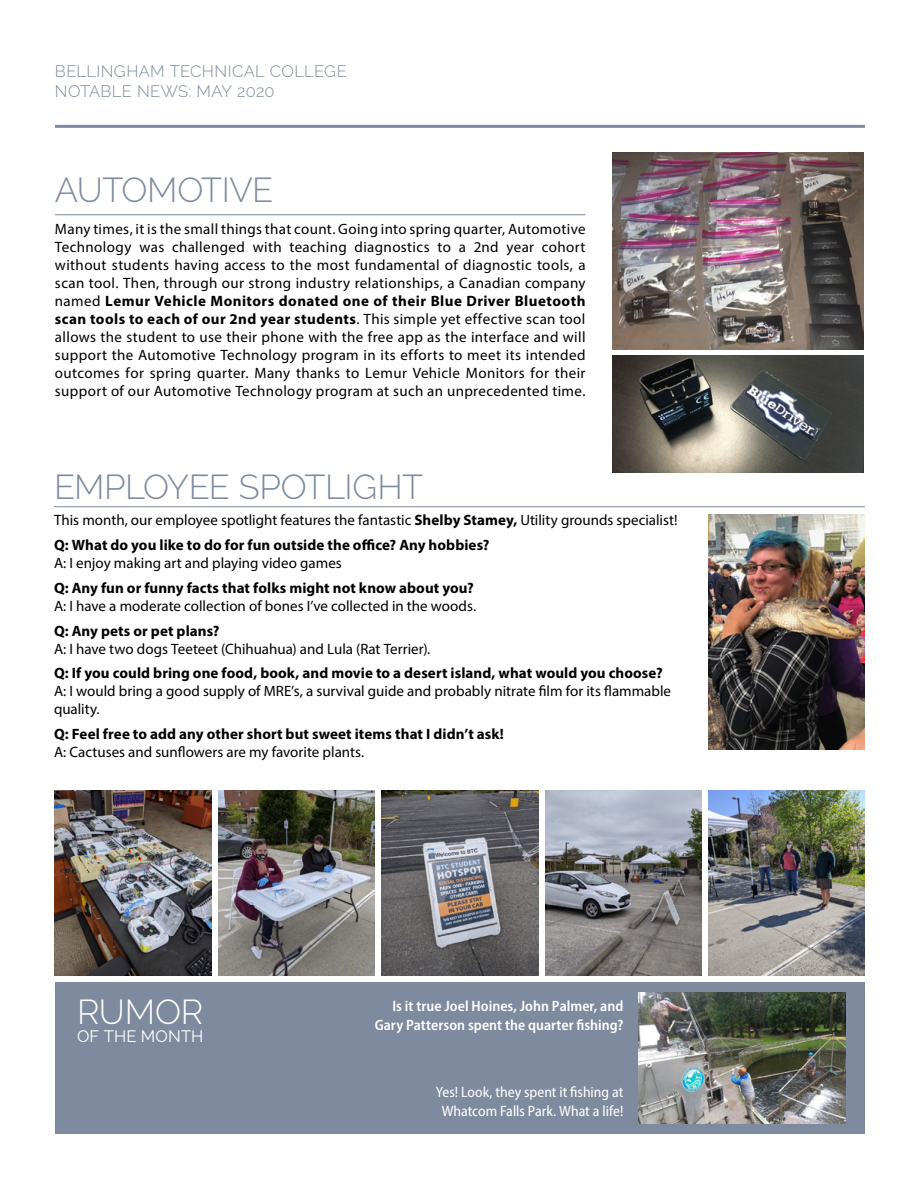
<style>
.page{position:relative;width:918px;height:1188px;background:#fff}
.page>*{position:absolute;margin:0;border:0;box-sizing:border-box;transform-origin:0 0}
.t1{font:300 34.5px "Raleway";letter-spacing:-.015em;color:#7e8b9e}
.t2{font:300 34.5px "Raleway";letter-spacing:-.005em;color:#fff}
.t3{font:300 16.5px/19.8px "Raleway";letter-spacing:.02em;color:#7e8b9e}
.t4{font:16.5px "Raleway";letter-spacing:.01em;color:#fff}
.t5{font:15px/18px "Myriad Pro";color:#000}
.t6{font:700 15px "Myriad Pro";letter-spacing:.005em;color:#000}
.t7{font:600 semi-condensed 15px/19px "Myriad Pro";letter-spacing:.005em;color:#fff;text-align:right}
.t8{font:semi-condensed 15px/19px "Myriad Pro";color:#fff;text-align:center}
.s1{font-weight:700}
</style>
<div class="page">
<hr style="left:54px;top:506px;width:811px;height:1px;background:#7e8b9e">
<img style="left:709px;top:514px;width:156px;height:235px">
<hr style="left:55px;top:125px;width:810px;height:3px;background:#7e8b9e">
<div style="left:55px;top:983px;width:810px;height:151px;background:#7e8b9e"></div>
<hr style="left:55px;top:214px;width:531px;height:1px;background:#7e8b9e">
<img style="left:613px;top:355px;width:251px;height:118px">
<img style="left:613px;top:152px;width:251px;height:198px">
<img style="left:709px;top:790px;width:156px;height:185px">
<img style="left:218px;top:790px;width:157px;height:185px">
<img style="left:545px;top:790px;width:157px;height:185px">
<img style="left:382px;top:790px;width:156px;height:185px">
<img style="left:55px;top:790px;width:156px;height:185px">
<img style="left:638px;top:993px;width:208px;height:131px">
<p class="t3" style="left:55px;top:61px;width:293px">BELLINGHAM TECHNICAL COLLEGE<br>NOTABLE NEWS: MAY 2020</p>
<h1 class="t1" style="left:55px;top:170px;width:220px">AUTOMOTIVE</h1>
<p class="t5" style="left:55px;top:219px;width:532px;text-align:justify">Many times, it is the small things that count. Going into spring quarter, Automotive Technology was challenged with teaching diagnostics to a 2nd year cohort without students having access to the most fundamental of diagnostic tools, a scan tool. Then, through our strong industry relationships, a Canadian company named <span class="s1">Lemur Vehicle Monitors donated one of their Blue Driver Bluetooth scan tools to each of our 2nd year students</span>. This simple yet effective scan tool allows the student to use their phone with the free app as the interface and will support the Automotive Technology program in its efforts to meet its intended outcomes for spring quarter. Many thanks to Lemur Vehicle Monitors for their support of our Automotive Technology program at such an unprecedented time.</p>
<h1 class="t1" style="left:54px;top:467px;width:371px">EMPLOYEE SPOTLIGHT</h1>
<p class="t5" style="left:54px;top:508px;width:625px;line-height:24.8px">This month, our employee spotlight features the fantastic <span class="s1">Shelby Stamey,</span> Utility grounds specialist!<br><span class="s1">Q: What do you like to do for fun outside the office? Any hobbies?</span></p>
<p class="t5" style="left:54px;top:554px;width:289px">A: I enjoy making art and playing video games</p>
<p class="t6" style="left:54px;top:578px;width:421px">Q: Any fun or funny facts that folks might not know about you?</p>
<p class="t5" style="left:54px;top:597px;width:424px">A: I have a moderate collection of bones I’ve collected in the woods.</p>
<p class="t6" style="left:54px;top:621px;width:167px">Q: Any pets or pet plans?</p>
<p class="t5" style="left:54px;top:639px;width:378px">A: I have two dogs Teeteet (Chihuahua) and Lula (Rat Terrier).</p>
<p class="t6" style="left:54px;top:664px;width:610px">Q: If you could bring one food, book, and movie to a desert island, what would you choose?</p>
<p class="t5" style="left:54px;top:682px;width:619px">A: I would bring a good supply of MRE’s, a survival guide and probably nitrate film for its flammable quality.</p>
<p class="t6" style="left:54px;top:724px;width:451px">Q: Feel free to add any other short but sweet items that I didn’t ask!</p>
<p class="t5" style="left:54px;top:743px;width:312px">A: Cactuses and sunflowers are my favorite plants.</p>
<h1 class="t2" style="left:77px;top:991px;width:128px">RUMOR</h1>
<p class="t4" style="left:77px;top:1026px;width:128px">OF THE MONTH</p>
<p class="t7" style="left:375px;top:996px;width:250px">Is it true Joel Hoines, John Palmer, and<br>Gary Patterson spent the quarter fishing?</p>
<p class="t8" style="left:436px;top:1083px;width:189px">Yes! Look, they spent it fishing at<br>Whatcom Falls Park. What a life!</p>
</div>
